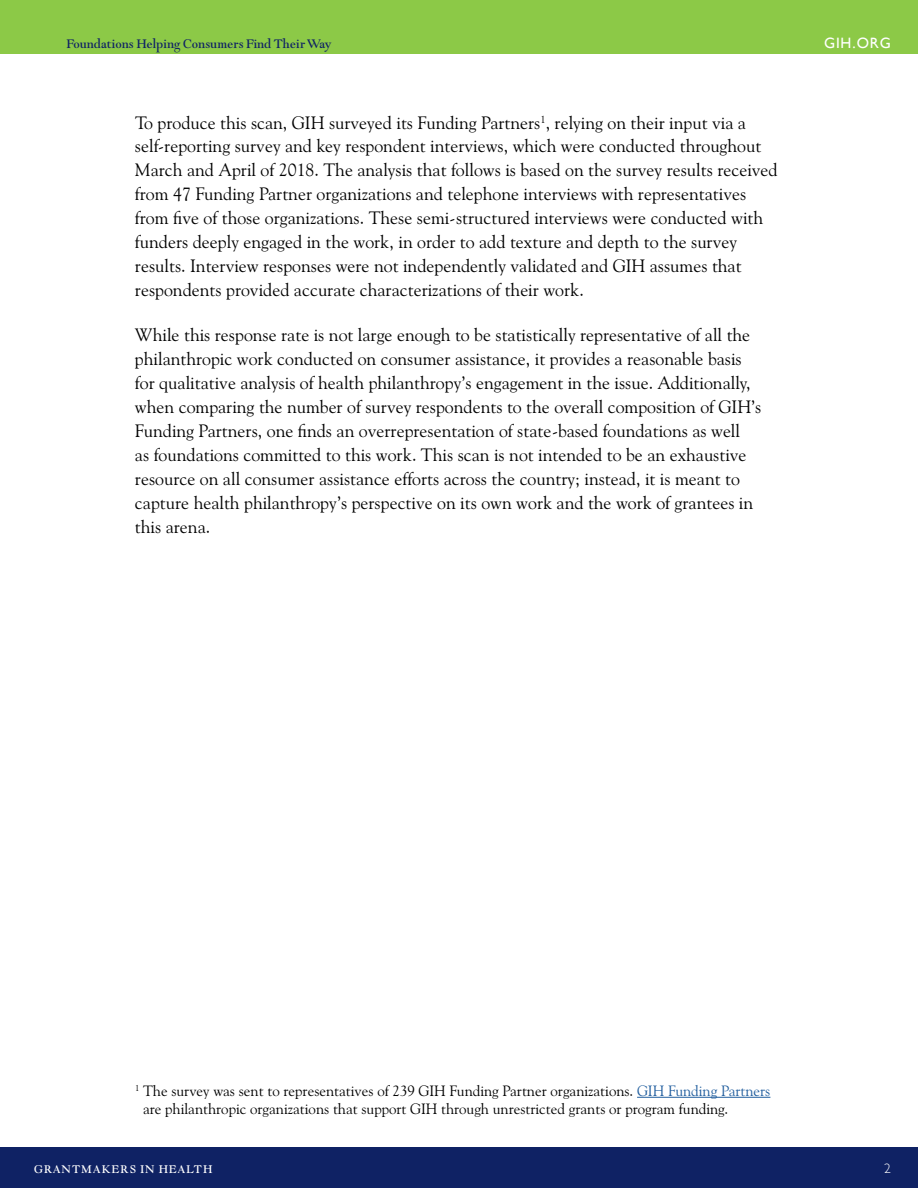
<style>
.page{position:relative;width:918px;height:1188px;background:#fff}
.page>*{position:absolute;margin:0;border:0;box-sizing:border-box;transform-origin:0 0}
.t1{font:18px/24px "Goudy Old Style BT";color:#000}
.t2{font:15px/18px "Goudy Old Style BT";color:#000}
.t3{font:15px "Goudy Modern";color:#0f2264}
.t4{font:15px "Gill Sans";letter-spacing:.06em;color:#fff}
.t5{font:13.5px "Goudy Modern";letter-spacing:.06em;color:#fff}
.t6{font:300 13.5px "Gill Sans";color:#fff}
.s1{color:#215e9e}
</style>
<div class="page">
<div style="left:0;top:0;width:918px;height:54px;background:#8cc947"></div>
<div style="left:0;top:1148px;width:918px;height:40px;background:#0f2264"></div>
<hr style="left:637px;top:1097px;width:133px;height:1px;background:#215e9e">
<p class="t3" style="left:66px;top:36px;width:267px">Foundations Helping Consumers Find Their Way</p>
<p class="t4" style="left:824px;top:34px;width:68px">GIH.ORG</p>
<p class="t1" style="left:135px;top:110px;width:644px">To produce this scan, GIH surveyed its Funding Partners<sup>1</sup>, relying on their input via a self-reporting survey and key respondent interviews, which were conducted throughout March and April of 2018. The analysis that follows is based on the survey results received from 47 Funding Partner organizations and telephone interviews with representatives from five of those organizations. These semi-structured interviews were conducted with funders deeply engaged in the work, in order to add texture and depth to the survey results. Interview responses were not independently validated and GIH assumes that respondents provided accurate characterizations of their work.</p>
<p class="t1" style="left:135px;top:322px;width:628px">While this response rate is not large enough to be statistically representative of all the philanthropic work conducted on consumer assistance, it provides a reasonable basis for qualitative analysis of health philanthropy’s engagement in the issue. Additionally, when comparing the number of survey respondents to the overall composition of GIH’s Funding Partners, one finds an overrepresentation of state-based foundations as well<br>as foundations committed to this work. This scan is not intended to be an exhaustive resource on all consumer assistance efforts across the country; instead, it is meant to capture health philanthropy’s perspective on its own work and the work of grantees in this arena.</p>
<p class="t2" style="left:143px;top:1081px;width:629px;text-indent:-8px"><sup>1</sup> The survey was sent to representatives of 239 GIH Funding Partner organizations. <span class="s1">GIH Funding Partners </span>are philanthropic organizations that support GIH through unrestricted grants or program funding.</p>
<p class="t5" style="left:34px;top:1162px;width:180px">GRANTMAKERS IN HEALTH</p>
<p class="t6" style="left:884px;top:1161px;width:8px">2</p>
</div>
